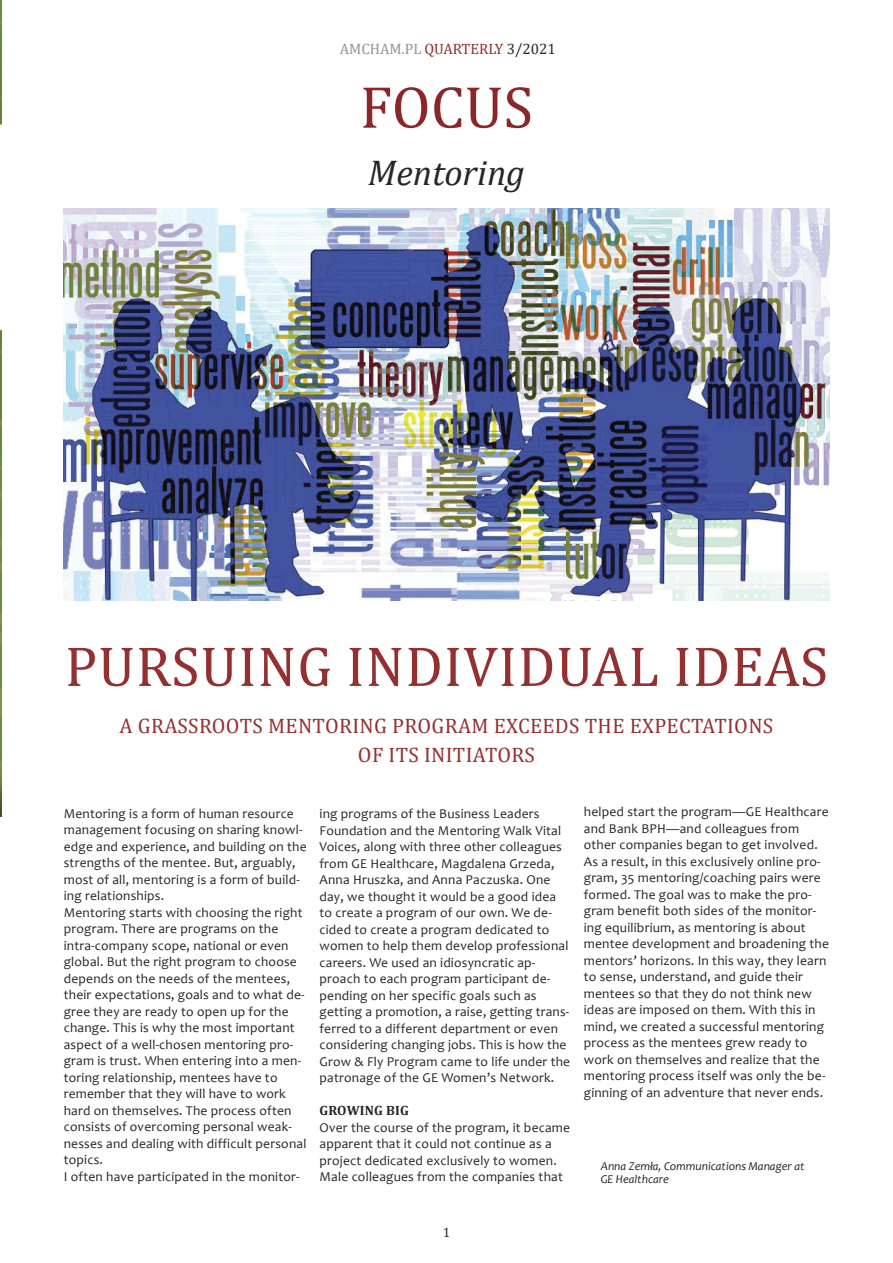
<style>
.page{position:relative;width:893px;height:1263px;background:#fff}
.page>*{position:absolute;margin:0;border:0;box-sizing:border-box;transform-origin:0 0}
.t1{font:60px "Cambria";color:#8c2729}
.t2{font:57px "Cambria";letter-spacing:.015em;color:#943130}
.t3{font:italic 36px "Cambria";color:#272627}
.t4{font:21px/28.5px "Cambria";letter-spacing:.015em;color:#943130;text-align:center}
.t5{font:15px "Cambria Math";color:#939393}
.t6{font:13.5px/16.5px "Candara";letter-spacing:.015em;color:#272627}
.t7{font:700 13.5px "Cambria";letter-spacing:.015em;color:#272627}
.t8{font:13.5px "Cambria Math";color:#272627}
.t9{font:italic 12px/13.5px "Candara";color:#272627}
.s1{color:#912f2c}
.s2{color:#272627}
</style>
<div class="page">
<img style="left:64px;top:209px;width:765px;height:391px">
<img style="left:0;top:0;width:1px;height:816px">
<p class="t5" style="left:340px;top:43px;width:217px">AMCHAM.PL <span class="s1">QUARTERLY</span> <span class="s2">3/2021</span></p>
<h1 class="t1" style="left:360px;top:71px;width:175px">FOCUS</h1>
<h3 class="t3" style="left:368px;top:151px;width:159px">Mentoring</h3>
<h2 class="t2" style="left:65px;top:632px;width:765px">PURSUING INDIVIDUAL IDEAS</h2>
<h3 class="t4" style="left:120px;top:711px;width:655px">A GRASSROOTS MENTORING PROGRAM EXCEEDS THE EXPECTATIONS<br>OF ITS INITIATORS</h3>
<p class="t6" style="left:64px;top:806px;width:244px">Mentoring is a form of human resource management focusing on sharing knowl&shy;edge and experience, and building on the strengths of the mentee. But, arguably, most of all, mentoring is a form of build&shy;ing relationships.<br>Mentoring starts with choosing the right program. There are programs on the intra-company scope, national or even global. But the right program to choose depends on the needs of the mentees, their expectations, goals and to what de&shy;gree they are ready to open up for the change. This is why the most important aspect of a well-chosen mentoring pro&shy;gram is trust. When entering into a men&shy;toring relationship, mentees have to remember that they will have to work hard on themselves. The process often consists of overcoming personal weak&shy;nesses and dealing with difficult personal topics.<br>I often have participated in the monitor-</p>
<p class="t6" style="left:584px;top:805px;width:247px">helped start the program—GE Healthcare and Bank BPH—and colleagues from other companies began to get involved.<br>As a result, in this exclusively online pro&shy;gram, 35 mentoring/coaching pairs were formed. The goal was to make the pro&shy;gram benefit both sides of the monitor&shy;ing equilibrium, as mentoring is about mentee development and broadening the mentors’ horizons. In this way, they learn to sense, understand, and guide their mentees so that they do not think new ideas are imposed on them. With this in mind, we created a successful mentoring process as the mentees grew ready to work on themselves and realize that the mentoring process itself was only the be&shy;ginning of an adventure that never ends.</p>
<p class="t6" style="left:319px;top:807px;width:252px">ing programs of the Business Leaders Foundation and the Mentoring Walk Vital Voices, along with three other colleagues from GE Healthcare, Magdalena Grzeda, Anna Hruszka, and Anna Paczuska. One day, we thought it would be a good idea to create a program of our own. We de&shy;cided to create a program dedicated to women to help them develop professional careers. We used an idiosyncratic ap&shy;proach to each program participant de&shy;pending on her specific goals such as getting a promotion, a raise, getting trans&shy;ferred to a different department or even considering changing jobs. This is how the Grow &amp; Fly Program came to life under the patronage of the GE Women’s Network.</p>
<p class="t7" style="left:320px;top:1102px;width:91px">GROWING BIG</p>
<p class="t6" style="left:320px;top:1120px;width:252px">Over the course of the program, it became apparent that it could not continue as a project dedicated exclusively to women.<br>Male colleagues from the companies that</p>
<p class="t9" style="left:601px;top:1160px;width:205px">Anna Zemła, Communications Manager at<br>GE Healthcare</p>
<p class="t8" style="left:443px;top:1227px;width:9px">1</p>
</div>
